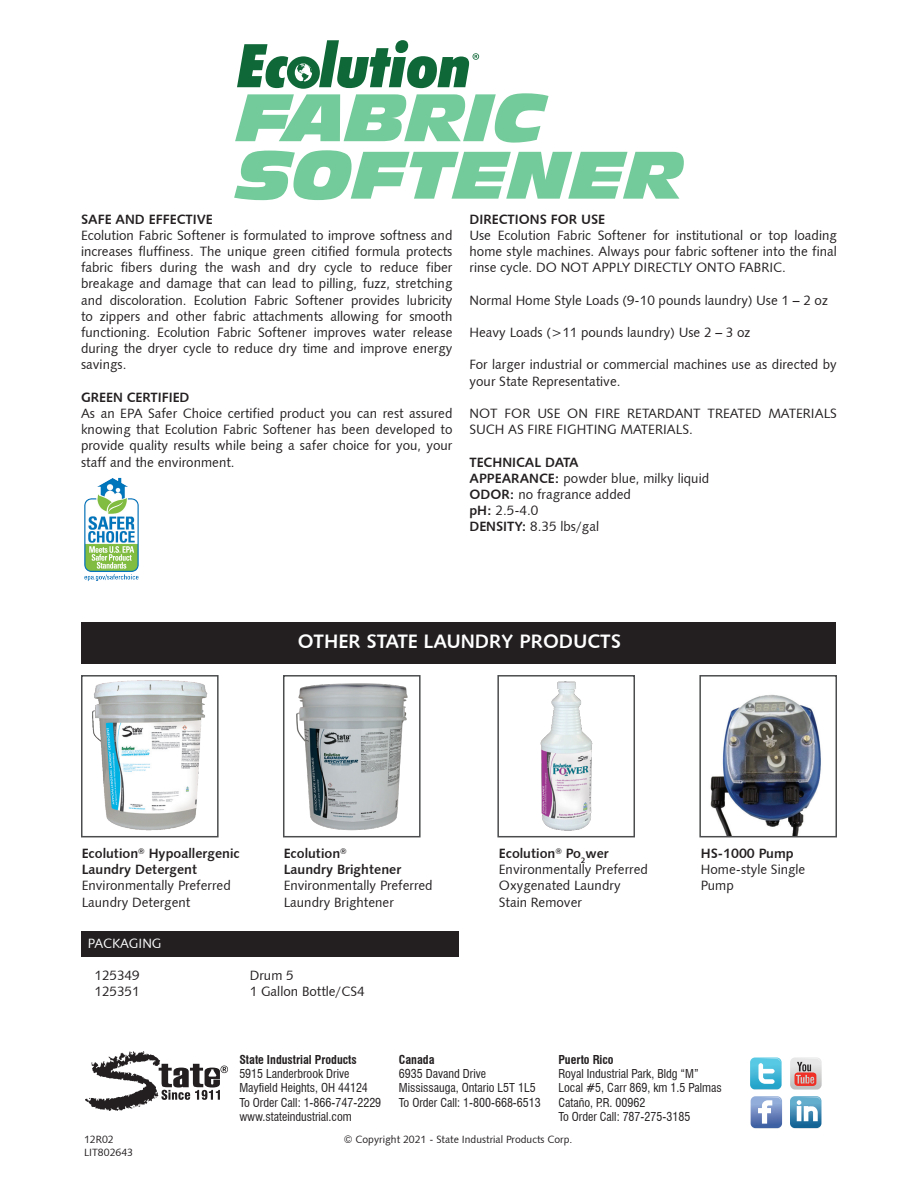
<style>
.page{position:relative;width:918px;height:1188px;background:#fff}
.page>*{position:absolute;margin:0;border:0;box-sizing:border-box;transform-origin:0 0}
.t1{font:19.5px "Humanist 531 BT Bold A";color:#fff}
.t2{font:13.5px/16.2px "Humanist 531 BT Roman A";color:#231f20}
.t3{font:13.5px/16.2px "Humanist 531 BT Bold A";color:#231f20}
.t4{font:13.5px "Humanist 531 BT Roman A";color:#fff}
.t5{font:condensed 12px "Swiss 721 BT";color:#231f20}
.t6{font:700 condensed 12px "Swiss 721 BT";color:#231f20}
.t7{font:10.5px "Humanist 531 BT Roman A";color:#231f20}
.s1{font-family:"Humanist 531 BT Bold A"}
</style>
<div class="page">
<svg style="left:86px;top:1051px;width:142px;height:60px"></svg>
<svg style="left:750px;top:1096px;width:32px;height:33px"></svg>
<svg style="left:790px;top:1096px;width:32px;height:33px"></svg>
<svg style="left:750px;top:1058px;width:32px;height:32px"></svg>
<svg style="left:790px;top:1057px;width:32px;height:33px"></svg>
<svg style="left:235px;top:40px;width:314px;height:103px"></svg>
<svg style="left:234px;top:150px;width:450px;height:50px"></svg>
<div style="left:81px;top:932px;width:378px;height:25px;background:#231f20"></div>
<img style="left:84px;top:477px;width:55px;height:104px">
<div style="left:82px;top:623px;width:754px;height:41px;background:#231f20"></div>
<img style="left:92px;top:680px;width:116px;height:151px">
<div style="left:81px;top:675px;width:138px;height:162px;border:2px solid #4b4c4d"></div>
<img style="left:296px;top:683px;width:112px;height:147px">
<div style="left:283px;top:675px;width:138px;height:162px;border:2px solid #4b4c4d"></div>
<img style="left:540px;top:681px;width:52px;height:150px">
<div style="left:497px;top:675px;width:138px;height:162px;border:2px solid #4b4c4d"></div>
<img style="left:710px;top:694px;width:111px;height:140px">
<div style="left:699px;top:675px;width:138px;height:162px;border:2px solid #4b4c4d"></div>
<p class="t3" style="left:81px;top:211px;width:133px">SAFE AND EFFECTIVE</p>
<p class="t2" style="left:81px;top:227px;width:373px;text-align:justify">Ecolution Fabric Softener is formulated to improve softness and increases fluffiness. The unique green citified formula protects fabric fibers during the wash and dry cycle to reduce fiber breakage and damage that can lead to pilling, fuzz, stretching and discoloration. Ecolution Fabric Softener provides lubricity to zippers and other fabric attachments allowing for smooth functioning. Ecolution Fabric Softener improves water release during the dryer cycle to reduce dry time and improve energy savings.</p>
<p class="t3" style="left:81px;top:389px;width:110px">GREEN CERTIFIED</p>
<p class="t2" style="left:81px;top:405px;width:373px;text-align:justify">As an EPA Safer Choice certified product you can rest assured knowing that Ecolution Fabric Softener has been developed to provide quality results while being a safer choice for you, your staff and the environment.</p>
<p class="t3" style="left:469px;top:211px;width:137px">DIRECTIONS FOR USE</p>
<p class="t2" style="left:469px;top:227px;width:369px;text-align:justify">Use Ecolution Fabric Softener for institutional or top loading home style machines. Always pour fabric softener into the final rinse cycle. DO NOT APPLY DIRECTLY ONTO FABRIC.</p>
<p class="t2" style="left:469px;top:291px;width:360px">Normal Home Style Loads (9-10 pounds laundry) Use 1 – 2 oz</p>
<p class="t2" style="left:469px;top:324px;width:283px">Heavy Loads (&gt;11 pounds laundry) Use 2 – 3 oz</p>
<p class="t2" style="left:469px;top:356px;width:369px">For larger industrial or commercial machines use as directed by your State Representative.</p>
<p class="t2" style="left:469px;top:405px;width:369px">NOT FOR USE ON FIRE RETARDANT TREATED MATERIALS<br>SUCH AS FIRE FIGHTING MATERIALS.</p>
<p class="t3" style="left:469px;top:454px;width:111px">TECHNICAL DATA</p>
<p class="t2" style="left:469px;top:470px;width:241px"><span class="s1">APPEARANCE:</span> powder blue, milky liquid</p>
<p class="t2" style="left:469px;top:486px;width:163px"><span class="s1">ODOR:</span> no fragrance added</p>
<p class="t2" style="left:469px;top:502px;width:70px"><span class="s1">pH:</span> 2.5-4.0</p>
<p class="t2" style="left:469px;top:518px;width:131px"><span class="s1">DENSITY:</span> 8.35 lbs/gal</p>
<p class="t1" style="left:298px;top:629px;width:325px">OTHER STATE LAUNDRY PRODUCTS</p>
<p class="t3" style="left:82px;top:845px;width:159px">Ecolution<sup>®</sup> Hypoallergenic<br>Laundry Detergent</p>
<p class="t2" style="left:82px;top:877px;width:151px">Environmentally Preferred<br>Laundry Detergent</p>
<p class="t3" style="left:284px;top:845px;width:65px">Ecolution<sup>®</sup></p>
<p class="t3" style="left:284px;top:861px;width:119px">Laundry Brightener</p>
<p class="t2" style="left:284px;top:877px;width:151px">Environmentally Preferred</p>
<p class="t2" style="left:284px;top:893px;width:112px">Laundry Brightener</p>
<p class="t4" style="left:88px;top:935px;width:75px">PACKAGING</p>
<p class="t2" style="left:94px;top:967px;width:47px">125349</p>
<p class="t2" style="left:250px;top:967px;width:46px">Drum 5</p>
<p class="t2" style="left:94px;top:983px;width:47px">125351</p>
<p class="t2" style="left:250px;top:983px;width:116px">1 Gallon Bottle/CS4</p>
<p class="t3" style="left:499px;top:845px;width:111px">Ecolution<sup>®</sup> Po<sub>2</sub>wer</p>
<p class="t2" style="left:499px;top:861px;width:151px">Environmentally Preferred<br>Oxygenated Laundry<br>Stain Remover</p>
<p class="t3" style="left:701px;top:845px;width:94px">HS-1000 Pump</p>
<p class="t2" style="left:701px;top:861px;width:106px">Home-style Single<br>Pump</p>
<p class="t6" style="left:239px;top:1052px;width:119px">State Industrial Products</p>
<p class="t5" style="left:239px;top:1066px;width:112px">5915 Landerbrook Drive</p>
<p class="t5" style="left:239px;top:1081px;width:130px">Mayfield Heights, OH 44124</p>
<p class="t5" style="left:239px;top:1095px;width:143px">To Order Call: 1-866-747-2229</p>
<p class="t5" style="left:239px;top:1110px;width:114px">www.stateindustrial.com</p>
<p class="t6" style="left:399px;top:1052px;width:37px">Canada</p>
<p class="t5" style="left:399px;top:1066px;width:89px">6935 Davand Drive</p>
<p class="t5" style="left:399px;top:1081px;width:138px">Mississauga, Ontario L5T 1L5</p>
<p class="t5" style="left:399px;top:1095px;width:143px">To Order Call: 1-800-668-6513</p>
<p class="t6" style="left:558px;top:1052px;width:57px">Puerto Rico</p>
<p class="t5" style="left:558px;top:1066px;width:142px">Royal Industrial Park, Bldg “M”</p>
<p class="t5" style="left:558px;top:1081px;width:165px">Local #5, Carr 869, km 1.5 Palmas</p>
<p class="t5" style="left:558px;top:1095px;width:89px">Cataño, P.R. 00962</p>
<p class="t5" style="left:558px;top:1110px;width:134px">To Order Call: 787-275-3185</p>
<p class="t7" style="left:84px;top:1133px;width:31px">12R02</p>
<p class="t7" style="left:344px;top:1133px;width:230px">© Copyright 2021 - State Industrial Products Corp.</p>
<p class="t7" style="left:84px;top:1145px;width:50px">LIT802643</p>
</div>
